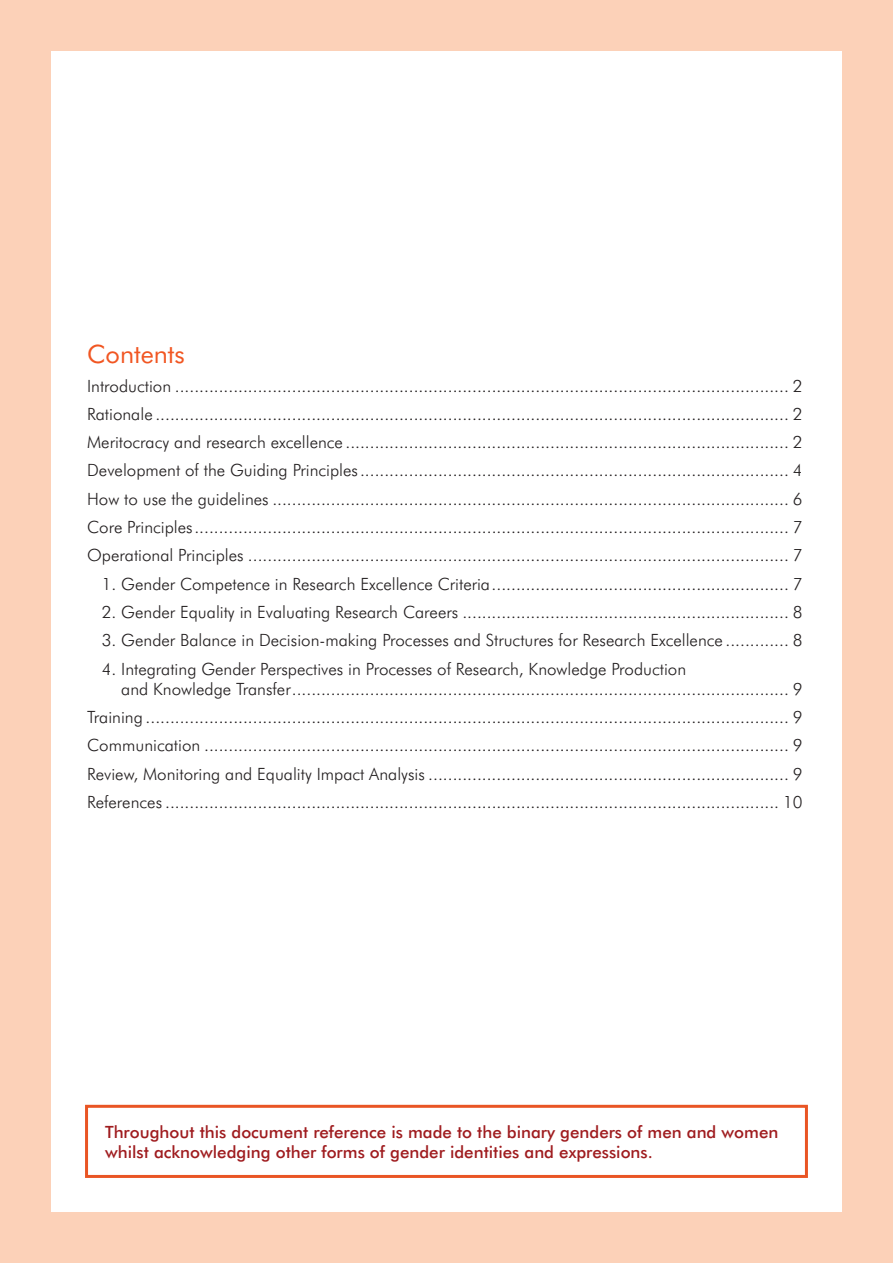
<style>
.page{position:relative;width:893px;height:1263px;background:#fcd1b8}
.page>*{position:absolute;margin:0;border:0;box-sizing:border-box;transform-origin:0 0}
.t1{font:25.35px "Futura BT";color:#f15622}
.body{font:300 16.95px/20.2px "Futura BT";color:#231f20}
._2{font:500 16.95px/20.2px "Futura BT";color:#9f1c1f}
</style>
<div class="page">
<div style="left:51px;top:51px;width:791px;height:1161px;background:#fff"></div>
<div style="left:85px;top:1105px;width:723px;height:73px;border:3px solid #e95524"></div>
<p class="t1" style="left:87px;top:338px;width:99px">Contents</p>
<p class="body" style="left:87px;top:375px;width:717px">Introduction .............................................................................................................................. 2</p>
<p class="body" style="left:87px;top:403px;width:717px">Rationale .................................................................................................................................. 2</p>
<p class="body" style="left:87px;top:432px;width:717px">Meritocracy and research excellence ........................................................................................... 2</p>
<p class="body" style="left:87px;top:460px;width:717px">Development of the Guiding Principles........................................................................................ 4</p>
<p class="body" style="left:87px;top:488px;width:717px">How to use the guidelines .......................................................................................................... 6</p>
<p class="body" style="left:87px;top:517px;width:717px">Core Principles.......................................................................................................................... 7</p>
<p class="body" style="left:87px;top:545px;width:717px">Operational Principles ............................................................................................................... 7</p>
<p class="body" style="left:102px;top:573px;width:702px">1. Gender Competence in Research Excellence Criteria............................................................. 7</p>
<p class="body" style="left:102px;top:602px;width:702px">2. Gender Equality in Evaluating Research Careers ................................................................... 8</p>
<p class="body" style="left:102px;top:630px;width:702px">3. Gender Balance in Decision-making Processes and Structures for Research Excellence ............. 8</p>
<p class="body" style="left:121px;top:658px;width:683px;text-indent:-19px">4. Integrating Gender Perspectives in Processes of Research, Knowledge Production<br>and Knowledge Transfer...................................................................................................... 9</p>
<p class="body" style="left:87px;top:707px;width:717px">Training .................................................................................................................................... 9</p>
<p class="body" style="left:87px;top:735px;width:717px">Communication ........................................................................................................................ 9</p>
<p class="body" style="left:87px;top:763px;width:717px">Review, Monitoring and Equality Impact Analysis .......................................................................... 9</p>
<p class="body" style="left:87px;top:792px;width:717px">References .............................................................................................................................. 10</p>
<p class="_2" style="left:105px;top:1121px;width:675px">Throughout this document reference is made to the binary genders of men and women whilst acknowledging other forms of gender identities and expressions.</p>
</div>
